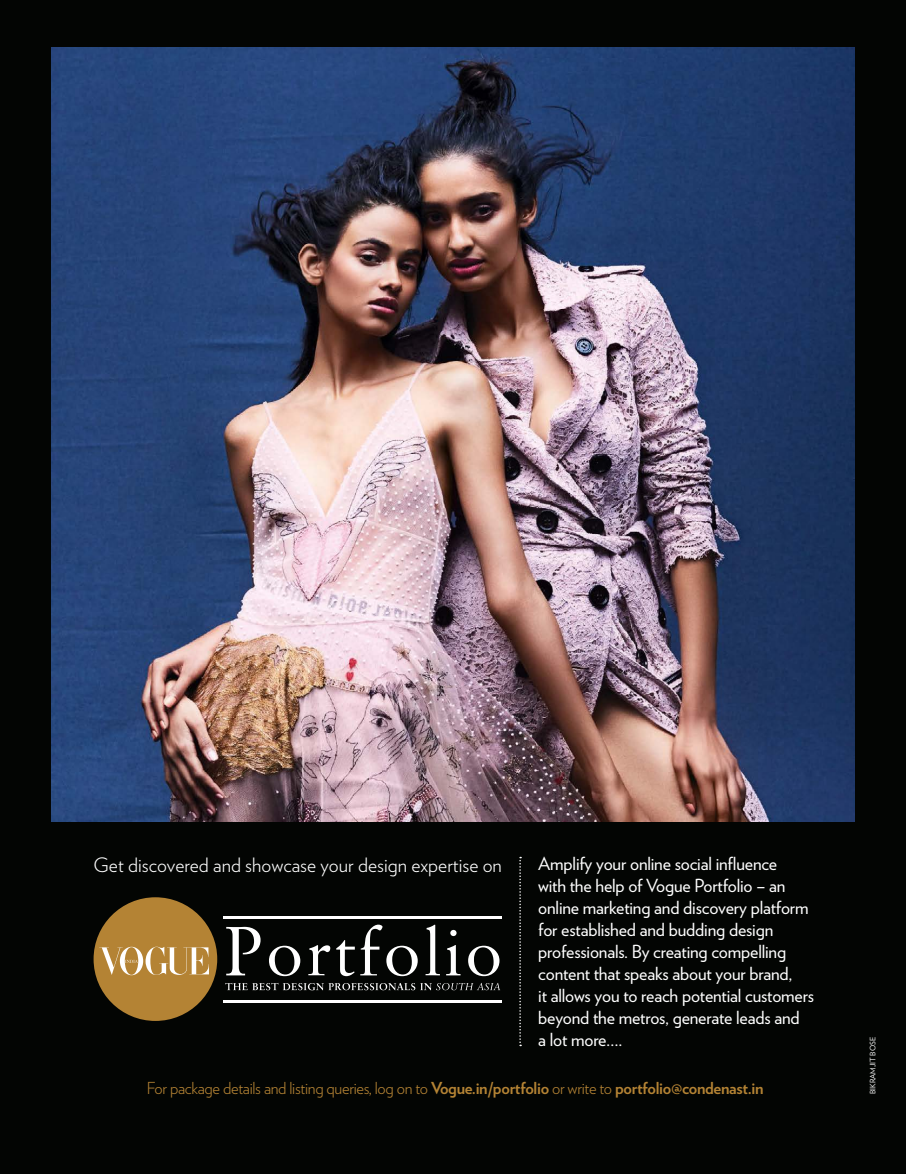
<style>
.page{position:relative;width:906px;height:1174px;background:#030503}
.page>*{position:absolute;margin:0;border:0;box-sizing:border-box;transform-origin:0 0}
.t1{font:300 19.8px "Verlag";color:#fff}
.t2{font:18px/21.9px "Verlag";letter-spacing:-.01em;color:#fff}
.t3{font:300 16.5px "Verlag";letter-spacing:-.02em;color:#b48334}
.t4{font:7.5px "Verlag";color:#fff}
.s1{font-weight:700}
</style>
<div class="page">
<svg style="left:519px;top:857px;width:2px;height:189px"></svg>
<img style="left:51px;top:47px;width:804px;height:774px">
<hr style="left:224px;top:1000px;width:278px;height:3px;background:#fff">
<hr style="left:224px;top:916px;width:278px;height:3px;background:#fff">
<svg style="left:226px;top:927px;width:34px;height:48px"></svg>
<svg style="left:269px;top:945px;width:31px;height:31px"></svg>
<svg style="left:308px;top:945px;width:22px;height:30px"></svg>
<svg style="left:336px;top:924px;width:82px;height:52px"></svg>
<svg style="left:425px;top:924px;width:15px;height:51px"></svg>
<svg style="left:446px;top:930px;width:14px;height:45px"></svg>
<svg style="left:468px;top:945px;width:31px;height:31px"></svg>
<svg style="left:225px;top:982px;width:275px;height:8px"></svg>
<div style="left:94px;top:897px;width:123px;height:124px;background:#b48334;border-radius:50%"></div>
<svg style="left:99px;top:946px;width:110px;height:29px"></svg>
<p class="t1" style="left:94px;top:850px;width:410px">Get discovered and showcase your design expertise on</p>
<p class="t2" style="left:538px;top:852px;width:277px">Amplify your online social influence<br>with the help of Vogue Portfolio – an online marketing and discovery platform for established and budding design professionals. By creating compelling content that speaks about your brand,<br>it allows you to reach potential customers beyond the metros, generate leads and<br>a lot more….</p>
<p class="t3" style="left:147px;top:1075px;width:618px">For package details and listing queries, log on to <span class="s1">Vogue.in/portfolio</span> or write to <span class="s1">portfolio@condenast.in</span></p>
<p class="t4" style="left:867px;top:1093px;width:58px;rotate:-90deg">BIKRAMJIT BOSE</p>
</div>
